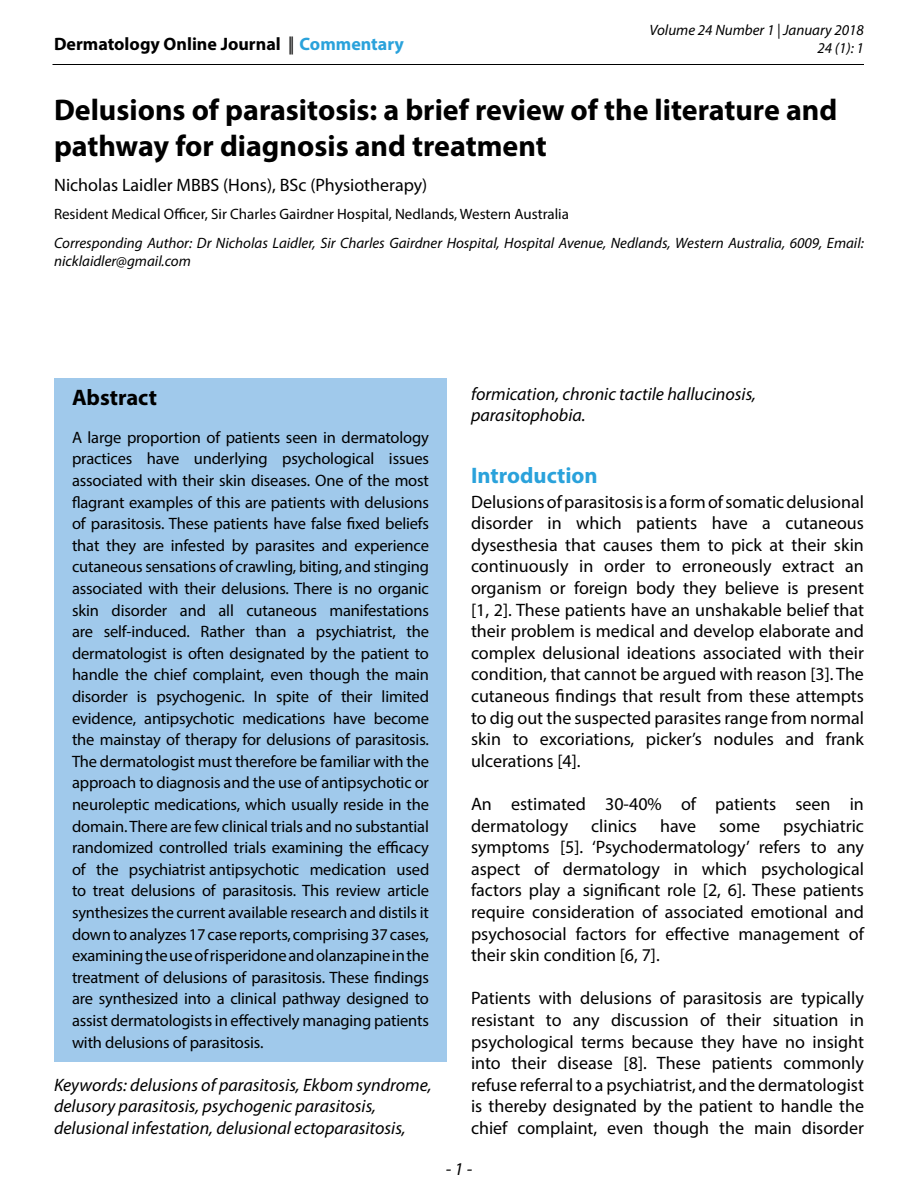
<style>
.page{position:relative;width:918px;height:1188px;background:#fff}
.page>*{position:absolute;margin:0;border:0;box-sizing:border-box;transform-origin:0 0}
.t1{font:700 30px/36px "Myriad Pro";color:#000}
.t2{font:700 22.5px "Myriad Pro";color:#2aa2db}
.t3{font:700 22.5px "Myriad Pro";color:#000}
.t4{font:18px/21.6px "Myriad Pro";color:#000;text-align:justify}
.t5{font:italic 18px/21.6px "Myriad Pro";color:#000}
.t6{font:700 18px "Myriad Pro";color:#000}
.t7{font:16.5px/21.6px "Myriad Pro";letter-spacing:-.01em;color:#000;text-align:justify}
.t8{font:italic 15px/18px "Myriad Pro";color:#000;text-align:right}
.t9{font:15px "Myriad Pro";color:#000}
.s1{font-weight:400}
.s2{color:#2aa2db}
</style>
<div class="page">
<hr style="left:52px;top:64px;width:812px;height:1px;background:#000">
<div style="left:54px;top:378px;width:393px;height:684px;background:#a0c9eb"></div>
<p class="t6" style="left:54px;top:32px;width:351px">Dermatology Online Journal <span class="s1">||</span> <span class="s2">Commentary</span></p>
<p class="t8" style="left:649px;top:20px;width:216px">Volume 24 Number 1 | January 2018<br>24 (1): 1</p>
<h1 class="t1" style="left:54px;top:91px;width:785px">Delusions of parasitosis: a brief review of the literature and pathway for diagnosis and treatment</h1>
<p class="t4" style="left:54px;top:173px;width:375px">Nicholas Laidler MBBS (Hons), BSc (Physiotherapy)</p>
<p class="t9" style="left:54px;top:205px;width:517px">Resident Medical Officer, Sir Charles Gairdner Hospital, Nedlands, Western Australia</p>
<p class="t8" style="left:54px;top:233px;width:811px;text-align:left">Corresponding Author: Dr Nicholas Laidler, Sir Charles Gairdner Hospital, Hospital Avenue, Nedlands, Western Australia, 6009, Email: nicklaidler@gmail.com</p>
<h2 class="t3" style="left:72px;top:383px;width:87px">Abstract</h2>
<p class="t7" style="left:72px;top:426px;width:359px">A large proportion of patients seen in dermatology practices have underlying psychological issues associated with their skin diseases. One of the most flagrant examples of this are patients with delusions of parasitosis. These patients have false fixed beliefs that they are infested by parasites and experience cutaneous sensations of crawling, biting, and stinging associated with their delusions. There is no organic skin disorder and all cutaneous manifestations are self-induced. Rather than a psychiatrist, the dermatologist is often designated by the patient to handle the chief complaint, even though the main disorder is psychogenic. In spite of their limited evidence, antipsychotic medications have become the mainstay of therapy for delusions of parasitosis.<br>The dermatologist must therefore be familiar with the approach to diagnosis and the use of antipsychotic or neuroleptic medications, which usually reside in the domain. There are few clinical trials and no substantial randomized controlled trials examining the efficacy of the psychiatrist antipsychotic medication used to treat delusions of parasitosis. This review article synthesizes the current available research and distils it down to analyzes 17 case reports, comprising 37 cases, examining the use of risperidone and olanzapine in the treatment of delusions of parasitosis. These findings are synthesized into a clinical pathway designed to assist dermatologists in effectively managing patients with delusions of parasitosis.</p>
<p class="t5" style="left:54px;top:1074px;width:379px">Keywords: delusions of parasitosis, Ekbom syndrome, delusory parasitosis, psychogenic parasitosis, delusional infestation, delusional ectoparasitosis,</p>
<p class="t5" style="left:471px;top:382px;width:287px">formication, chronic tactile hallucinosis, parasitophobia.</p>
<h2 class="t2" style="left:471px;top:461px;width:128px">Introduction</h2>
<p class="t4" style="left:471px;top:490px;width:395px">Delusions of parasitosis is a form of somatic delusional disorder in which patients have a cutaneous dysesthesia that causes them to pick at their skin continuously in order to erroneously extract an organism or foreign body they believe is present [1, 2]. These patients have an unshakable belief that their problem is medical and develop elaborate and complex delusional ideations associated with their condition, that cannot be argued with reason [3]. The cutaneous findings that result from these attempts to dig out the suspected parasites range from normal skin to excoriations, picker’s nodules and frank ulcerations [4].</p>
<p class="t4" style="left:471px;top:793px;width:394px">An estimated 30-40% of patients seen in dermatology</p>
<p class="t4" style="left:471px;top:814px;width:395px;text-indent:312px">psychiatric symptoms [5]. ‘Psychodermatology’ refers to any aspect of dermatology in which psychological factors play a significant role [2, 6]. These patients require consideration of associated emotional and psychosocial factors for effective management of their skin condition [6, 7].</p>
<p class="t4" style="left:471px;top:987px;width:395px">Patients with delusions of parasitosis are typically resistant to any discussion of their situation in psychological terms because they have no insight into their disease [8]. These patients commonly refuse referral to a psychiatrist, and the dermatologist is thereby designated by the patient to handle the chief complaint, even though the main disorder</p>
<p class="t4" style="left:591px;top:814px;width:47px">clinics</p>
<p class="t4" style="left:660px;top:814px;width:38px">have</p>
<p class="t4" style="left:719px;top:814px;width:43px">some</p>
<p class="t5" style="left:446px;top:1157px;width:28px">- 1 -</p>
</div>
